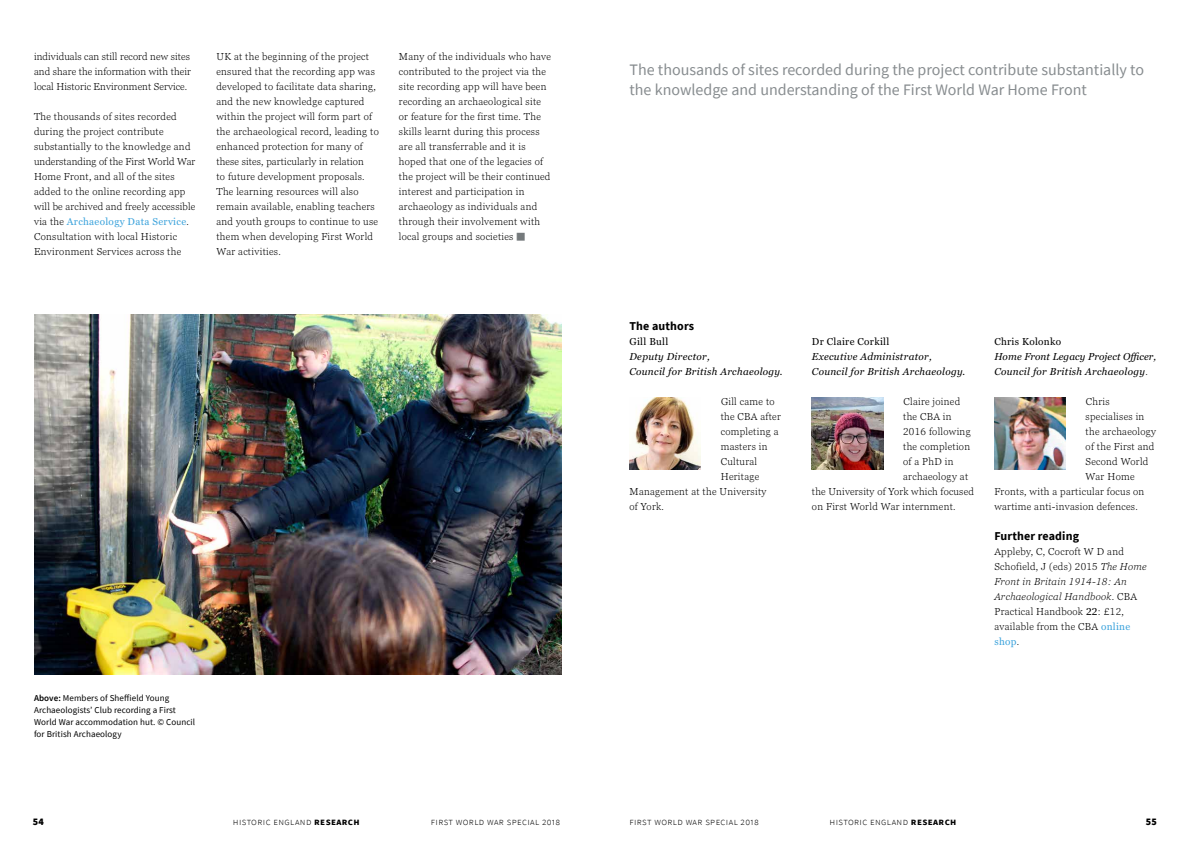
<style>
.page{position:relative;width:1191px;height:842px;background:#fff}
.page>*{position:absolute;margin:0;border:0;box-sizing:border-box;transform-origin:0 0}
.t1{font:16px/19.2px "Source Sans Pro";color:#878c8f}
.Para_Heading{font:700 12px "Source Sans Pro";letter-spacing:.01em;color:#000}
.Body_Text{font:300 10px/15px "Georgia Pro";letter-spacing:.03em;color:#000}
.Body_Text-2{font:italic 10px/15px "Georgia Pro";letter-spacing:.03em;color:#000}
.t2{font:300 10px "Source Sans Pro";letter-spacing:.04em;color:#000}
.Body_Text-3{font:10px "Georgia Pro";letter-spacing:.03em;color:#000}
.t3{font:900 10px "Source Sans Pro";color:#000}
.Image_Captions{font:9px/12px "Source Sans Pro";letter-spacing:.01em;color:#000}
.s1{font-weight:400;color:#3ca3dc}
.s2{font-family:"Source Sans Pro";font-weight:700;color:#757a7c}
.s3{font-weight:600}
.s4{font-weight:300;font-style:normal}
.s5{font-style:italic}
.s6{font-weight:400}
.s7{font-weight:700}
</style>
<div class="page">
<img style="left:34px;top:315px;width:527px;height:360px">
<img style="left:629px;top:398px;width:72px;height:71px">
<img style="left:812px;top:398px;width:71px;height:71px">
<img style="left:994px;top:398px;width:71px;height:71px">
<p class="Body_Text" style="left:34px;top:50px;width:158px;text-align:justify">individuals can still record new sites and share the information with their local Historic Environment Service.</p>
<p class="Body_Text" style="left:34px;top:110px;width:163px">The thousands of sites recorded during the project contribute substantially to the knowledge and understanding of the First World War Home Front, and all of the sites added to the online recording app will be archived and freely accessible via the <span class="s1">Archaeology Data Service</span>.</p>
<p class="Body_Text" style="left:34px;top:230px;width:149px">Consultation with local Historic<br>Environment Services across the</p>
<p class="Body_Text" style="left:216px;top:50px;width:164px">UK at the beginning of the project ensured that the recording app was developed to facilitate data sharing, and the new knowledge captured within the project will form part of the archaeological record, leading to enhanced protection for many of these sites, particularly in relation<br>to future development proposals.<br>The learning resources will also remain available, enabling teachers and youth groups to continue to use them when developing First World War activities.</p>
<p class="Body_Text" style="left:399px;top:50px;width:154px">Many of the individuals who have contributed to the project via the site recording app will have been recording an archaeological site or feature for the first time. The skills learnt during this process are all transferrable and it is hoped that one of the legacies of the project will be their continued interest and participation in archaeology as individuals and through their involvement with local groups and societies <span class="s2">■</span></p>
<p class="Image_Captions" style="left:34px;top:692px;width:163px"><span class="s3">Above:</span> Members of Sheffield Young Archaeologists’ Club recording a First World War accommodation hut. © Council for British Archaeology</p>
<h1 class="t1" style="left:629px;top:60px;width:516px">The thousands of sites recorded during the project contribute substantially to the knowledge and understanding of the First World War Home Front</h1>
<p class="Para_Heading" style="left:629px;top:318px;width:66px">The authors</p>
<p class="Body_Text-3" style="left:629px;top:336px;width:40px">Gill Bull</p>
<p class="Body_Text-2" style="left:629px;top:350px;width:155px">Deputy Director,<br>Council for British Archaeology.</p>
<p class="Body_Text" style="left:721px;top:395px;width:55px">Gill came to</p>
<p class="Body_Text" style="left:720px;top:410px;width:62px">the CBA after</p>
<p class="Body_Text" style="left:720px;top:425px;width:59px">completing a</p>
<p class="Body_Text" style="left:720px;top:440px;width:48px">masters in</p>
<p class="Body_Text" style="left:720px;top:455px;width:38px">Cultural</p>
<p class="Body_Text" style="left:720px;top:470px;width:40px">Heritage</p>
<p class="Body_Text" style="left:629px;top:485px;width:138px">Management at the University</p>
<p class="Body_Text" style="left:629px;top:500px;width:36px">of York.</p>
<p class="Body_Text-3" style="left:812px;top:336px;width:79px">Dr Claire Corkill</p>
<p class="Body_Text-2" style="left:812px;top:350px;width:155px">Executive Administrator,<br>Council for British Archaeology.</p>
<p class="Body_Text" style="left:903px;top:395px;width:58px">Claire joined</p>
<p class="Body_Text" style="left:903px;top:410px;width:50px">the CBA in</p>
<p class="Body_Text" style="left:903px;top:425px;width:69px">2016 following</p>
<p class="Body_Text" style="left:903px;top:440px;width:68px">the completion</p>
<p class="Body_Text" style="left:903px;top:455px;width:52px">of a PhD in</p>
<p class="Body_Text" style="left:903px;top:470px;width:67px">archaeology at</p>
<p class="Body_Text" style="left:812px;top:485px;width:163px">the University of York which focused</p>
<p class="Body_Text" style="left:812px;top:500px;width:145px">on First World War internment.</p>
<p class="Body_Text-3" style="left:994px;top:336px;width:68px">Chris Kolonko</p>
<p class="Body_Text-2" style="left:994px;top:350px;width:163px">Home Front Legacy Project Officer,<br>Council for British Archaeology<span class="s4">.</span></p>
<p class="Body_Text" style="left:1085px;top:395px;width:25px">Chris</p>
<p class="Body_Text" style="left:1085px;top:410px;width:60px">specialises in</p>
<p class="Body_Text" style="left:1085px;top:425px;width:72px">the archaeology</p>
<p class="Body_Text" style="left:1085px;top:440px;width:70px">of the First and</p>
<p class="Body_Text" style="left:1085px;top:455px;width:64px">Second World</p>
<p class="Body_Text" style="left:1085px;top:470px;width:50px">War Home</p>
<p class="Body_Text" style="left:994px;top:485px;width:151px">Fronts, with a particular focus on</p>
<p class="Body_Text" style="left:994px;top:500px;width:145px">wartime anti-invasion defences.</p>
<p class="Para_Heading" style="left:994px;top:528px;width:86px">Further reading</p>
<p class="Body_Text" style="left:994px;top:545px;width:154px">Appleby, C, Cocroft W D and<br>Schofield, J (eds) 2015 <span class="s5">The Home<br>Front in Britain 1914-18: An<br>Archaeological Handbook</span>. CBA<br>Practical Handbook <span class="s6">22</span>: £12, available from the CBA <span class="s1">online shop</span>.</p>
<p class="t3" style="left:33px;top:815px;width:13px">54</p>
<p class="t2" style="left:233px;top:815px;width:128px">historic england <span class="s7">research</span></p>
<p class="t2" style="left:431px;top:815px;width:131px">first world war special 2018</p>
<p class="t2" style="left:629px;top:815px;width:131px">first world war special 2018</p>
<p class="t2" style="left:829px;top:815px;width:128px">historic england <span class="s7">research</span></p>
<p class="t3" style="left:1145px;top:815px;width:13px">55</p>
</div>
